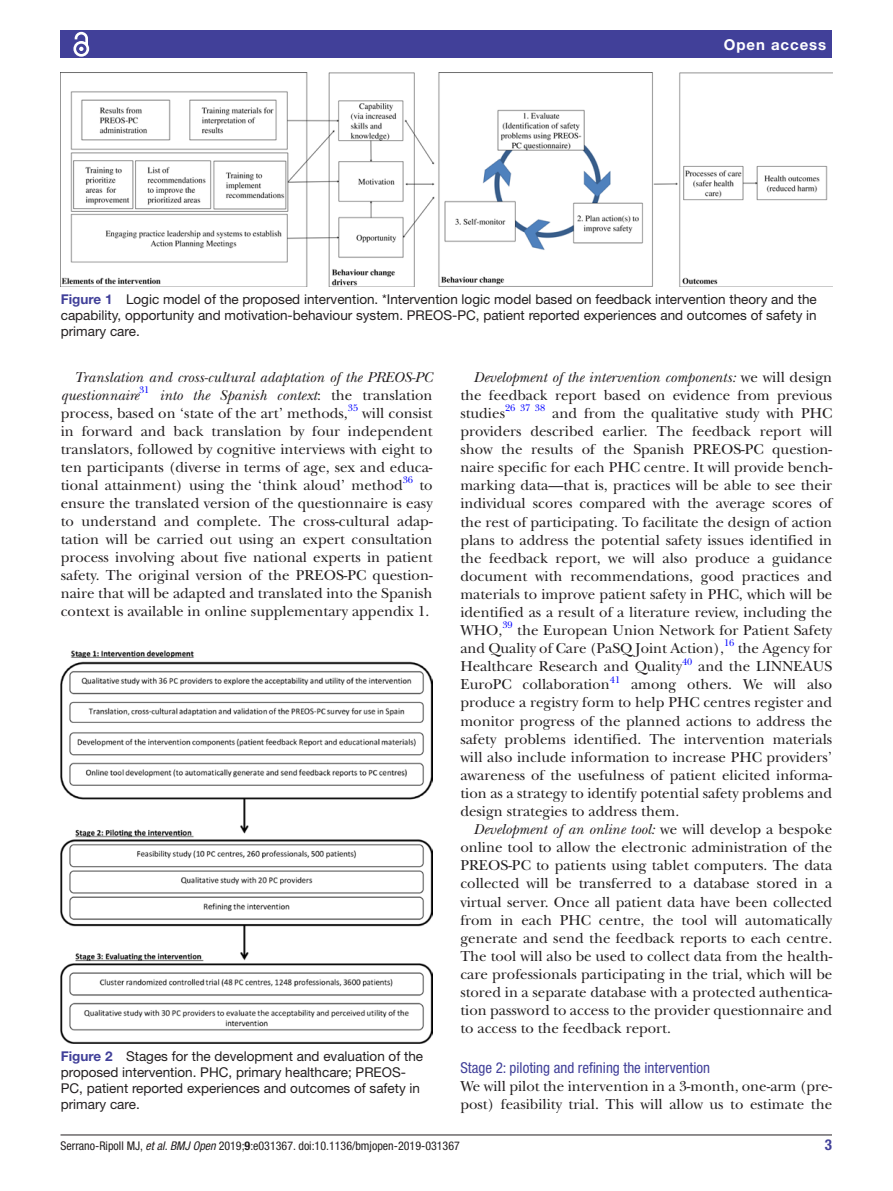
<style>
.page{position:relative;width:893px;height:1191px;background:#fff}
.page>*{position:absolute;margin:0;border:0;box-sizing:border-box;transform-origin:0 0}
.t1{font:15px/18.1px "New Baskerville";color:#231f20;text-align:justify}
.t2{font:italic 15px/18px "New Baskerville";color:#231f20}
.t3{font:condensed 15px "Helvetica Neue LT Std";color:#414099}
.t4{font:700 15px "Helvetica Neue LT Std";letter-spacing:.065em;color:#fff}
.t5{font:700 condensed 15px "Helvetica Neue LT Std";color:#414099}
.t6{font:13.5px/16.2px "Helvetica Neue LT Std";color:#231f20;text-align:justify}
.t7{font:condensed 12px "Helvetica Neue LT Std";color:#231f20}
.t8{font:9.9px "New Baskerville";color:#00f}
.s1{font-weight:700;color:#414099}
.s2{font-style:italic}
.s3{font-weight:700}
</style>
<div class="page">
<hr style="left:61px;top:1134px;width:771px;height:1px;background:#231f20">
<div style="left:61px;top:31px;width:771px;height:27px;background:#414099"></div>
<svg style="left:73px;top:31px;width:17px;height:26px"></svg>
<img style="left:61px;top:73px;width:771px;height:213px">
<img style="left:61px;top:651px;width:372px;height:392px">
<p class="t4" style="left:724px;top:35px;width:104px">Open access</p>
<p class="t6" style="left:61px;top:291px;width:757px"><span class="s1">Figure 1</span> Logic model of the proposed intervention. *Intervention logic model based on feedback intervention theory and the capability, opportunity and motivation-behaviour system. PREOS-PC, patient reported experiences and outcomes of safety in primary care.</p>
<p class="t2" style="left:61px;top:368px;width:373px;text-indent:13px">Translation and cross-cultural adaptation of the PREOS-PC questionnaire</p>
<p class="t8" style="left:139px;top:384px;width:12px">31</p>
<p class="t1" style="left:61px;top:386px;width:373px;text-indent:99px"><span class="s2">into the Spanish context</span>: the translation process, based on ‘state of the art’ methods,</p>
<p class="t8" style="left:348px;top:402px;width:12px">35</p>
<p class="t1" style="left:61px;top:404px;width:373px;text-indent:301px">will consist in forward and back translation by four independent translators, followed by cognitive interviews with eight to ten participants (diverse in terms of age, sex and educa&shy;tional attainment) using the ‘think aloud’ method</p>
<p class="t8" style="left:403px;top:474px;width:12px">36</p>
<p class="t1" style="left:61px;top:476px;width:373px;text-indent:359px">to ensure the translated version of the questionnaire is easy to understand and complete. The cross-cultural adap&shy;tation will be carried out using an expert consultation process involving about five national experts in patient safety. The original version of the PREOS-PC question&shy;naire that will be adapted and translated into the Spanish context is available in online supplementary appendix 1.</p>
<p class="t6" style="left:61px;top:1047px;width:364px;text-align:left"><span class="s1">Figure 2</span> Stages for the development and evaluation of the proposed intervention. PHC, primary healthcare; PREOS-PC, patient reported experiences and outcomes of safety in primary care.</p>
<p class="t1" style="left:460px;top:368px;width:373px;text-indent:14px"><span class="s2">Development of the intervention components:</span> we will design the feedback report based on evidence from previous studies<sup>26</sup> <sup>37</sup> <sup>38</sup></p>
<p class="t1" style="left:460px;top:404px;width:373px;text-indent:92px">and from the qualitative study with PHC providers described earlier. The feedback report will show the results of the Spanish PREOS-PC question&shy;naire specific for each PHC centre. It will provide bench&shy;marking data—that is, practices will be able to see their individual scores compared with the average scores of the rest of participating. To facilitate the design of action plans to address the potential safety issues identified in the feedback report, we will also produce a guidance document with recommendations, good practices and materials to improve patient safety in PHC, which will be identified as a result of a literature review, including the WHO,</p>
<p class="t8" style="left:502px;top:619px;width:12px">39</p>
<p class="t1" style="left:460px;top:621px;width:373px;text-indent:57px">the European Union Network for Patient Safety and Quality of Care (PaSQ Joint Action),</p>
<p class="t8" style="left:724px;top:637px;width:12px">16</p>
<p class="t1" style="left:460px;top:639px;width:373px;text-indent:277px">the Agency for Healthcare Research and Quality<sup>40</sup> and the LINNEAUS EuroPC collaboration</p>
<p class="t8" style="left:610px;top:673px;width:12px">41</p>
<p class="t1" style="left:460px;top:675px;width:373px;text-indent:171px">among others. We will also produce a registry form to help PHC centres register and monitor progress of the planned actions to address the safety problems identified. The intervention materials will also include information to increase PHC providers’ awareness of the usefulness of patient elicited informa&shy;tion as a strategy to identify potential safety problems and design strategies to address them.</p>
<p class="t1" style="left:460px;top:820px;width:373px;text-indent:14px"><span class="s2">Development of an online tool:</span> we will develop a bespoke online tool to allow the electronic administration of the PREOS-PC to patients using tablet computers. The data collected will be transferred to a database stored in a virtual server. Once all patient data have been collected from in each PHC centre, the tool will automatically generate and send the feedback reports to each centre.<br>The tool will also be used to collect data from the health&shy;care professionals participating in the trial, which will be stored in a separate database with a protected authentica&shy;tion password to access to the provider questionnaire and to access to the feedback report.</p>
<p class="t3" style="left:460px;top:1058px;width:251px">Stage 2: piloting and refining the intervention</p>
<p class="t1" style="left:460px;top:1077px;width:373px">We will pilot the intervention in a 3-month, one-arm (pre&shy;post) feasibility trial. This will allow us to estimate the</p>
<p class="t7" style="left:61px;top:1138px;width:401px">Serrano-Ripoll MJ, <span class="s2">et al</span>. <span class="s2">BMJ Open</span> 2019;<span class="s3">9</span>:e031367. doi:10.1136/bmjopen-2019-031367</p>
<p class="t5" style="left:825px;top:1135px;width:9px">3</p>
</div>
